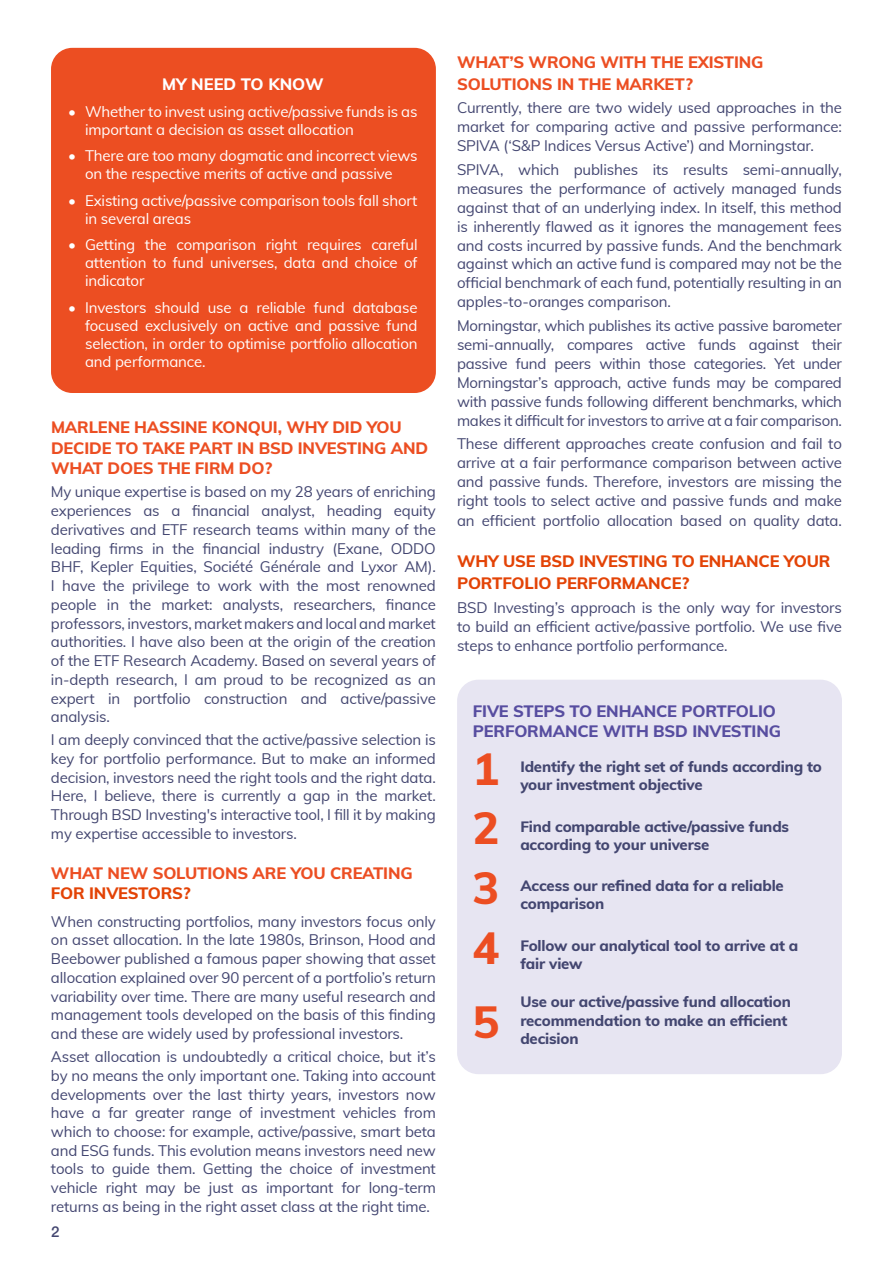
<style>
.page{position:relative;width:893px;height:1263px;background:#fff}
.page>*{position:absolute;margin:0;border:0;box-sizing:border-box;transform-origin:0 0}
.t1{font:800 45px/59.6px "Muli";color:#ec4e22;text-align:justify}
.t2{font:800 16.5px/20.5px "Muli";letter-spacing:-.01em;color:#ec4e22}
.t3{font:800 16.5px/22.5px "Muli";letter-spacing:-.01em;color:#e34306}
.t4{font:800 16.5px/19.8px "Muli";letter-spacing:-.01em;color:#574da0}
.t5{font:800 16.5px "Muli";color:#fff}
.t6{font:15px/18.8px "Muli";letter-spacing:-.01em;color:#434671;text-align:justify}
.t7{font:15px/18px "Muli";letter-spacing:-.01em;color:#fff}
.t8{font:15px/18.8px "Muli";letter-spacing:-.01em;color:#434670;text-align:justify}
.t9{font:800 15px/18px "Muli";letter-spacing:-.01em;color:#434670}
.t10{font:500 15px "Helvetica Neue LT Std";color:#434670}
.s1{color:#434670}
</style>
<div class="page">
<div style="left:51px;top:48px;width:385px;height:345px;background:#ec4e22;border-radius:21px"></div>
<div style="left:457px;top:680px;width:385px;height:394px;background:#e7e5f2;border-radius:21px"></div>
<p class="t5" style="left:162px;top:72px;width:163px">MY NEED TO KNOW</p>
<p class="t7" style="left:85px;top:102px;width:334px;text-indent:-17px">• Whether to invest using active/passive funds is as important a decision as asset allocation</p>
<p class="t7" style="left:68px;top:146px;width:351px;text-align:center">• There are too many dogmatic and incorrect views on the respective merits of active and passive</p>
<p class="t7" style="left:85px;top:191px;width:334px;text-indent:-17px">• Existing active/passive comparison tools fall short in several areas</p>
<p class="t7" style="left:85px;top:235px;width:334px;text-align:justify;text-indent:-17px">• Getting the comparison right requires careful attention to fund universes, data and choice of indicator</p>
<p class="t7" style="left:85px;top:298px;width:334px;text-align:justify;text-indent:-17px">• Investors should use a reliable fund database focused exclusively on active and passive fund selection, in order to optimise portfolio allocation and performance.</p>
<p class="t2" style="left:51px;top:416px;width:379px">MARLENE HASSINE KONQUI, WHY DID YOU<br>DECIDE TO TAKE PART IN BSD INVESTING AND<br>WHAT DOES THE FIRM DO?</p>
<p class="t6" style="left:51px;top:482px;width:386px">My unique expertise is based on my 28 years of enriching experiences as a financial analyst, heading equity derivatives and ETF research teams within many of the leading firms in the financial industry (Exane, ODDO BHF, Kepler Equities, Société Générale and Lyxor AM).<br>I have the privilege to work with the most renowned people in the market: analysts<span class="s1">, researchers, finance professors, investors, market makers and local and market authorities. I have also been at the origin of the creation of the ETF Research Academy. Based on several years of in-depth research, I am proud to be recognized as an expert in portfolio construction and active/passive analysis.</span></p>
<p class="t8" style="left:51px;top:730px;width:386px">I am deeply convinced that the active/passive selection is key for portfolio performance. But to make an informed decision, investors need the right tools and the right data.<br>Here, I believe, there is currently a gap in the market.<br>Through BSD Investing's interactive tool, I fill it by making my expertise accessible to investors.</p>
<p class="t2" style="left:51px;top:862px;width:363px">WHAT NEW SOLUTIONS ARE YOU CREATING</p>
<p class="t3" style="left:51px;top:881px;width:141px">FOR INVESTORS?</p>
<p class="t6" style="left:51px;top:911px;width:386px">When constructing portfolios, many investors focus only on asset allocation. In the late 1980s, Brinson, Hood and Beebower published a famous paper showing that asset allocation explained over 90 percent of a portfolio’s return variability over time. There are many useful research and management tools developed on the basis of this finding and these are widely used by professional investors.</p>
<p class="t6" style="left:51px;top:1046px;width:386px">Asset allocation is undoubtedly a critical choice, but it’s by no means the only important one. Taking into account developments over the last thirty years, investors now have a far greater range of investment vehicles from which to choose: for example, active/passive, smart beta and ESG funds. This evolution means investors need new tools to guide them. Getting the choice of investment vehicle right may be just as important for long-term returns as being in the right asset class at the right time.</p>
<p class="t10" style="left:51px;top:1222px;width:10px">2</p>
<p class="t2" style="left:457px;top:50px;width:308px;line-height:22.5px">WHAT’S WRONG WITH THE EXISTING<br>SOLUTIONS IN THE MARKET?</p>
<p class="t6" style="left:457px;top:98px;width:386px">Currently, there are two widely used approaches in the market for comparing active and passive performance:<br>SPIVA (‘S&amp;P Indices Versus Active’) and Morningstar.</p>
<p class="t6" style="left:457px;top:159px;width:386px">SPIVA, which publishes its results semi-annually, measures the performance of actively managed funds against that of an underlying index. In itself, this method is inherently flawed as it ignores the management fees and costs incurred by passive funds. And the benchmark against which an active fund is compared may not be the official benchmark of each fund, potentially resulting in an apples-to-oranges comparison.</p>
<p class="t6" style="left:457px;top:315px;width:386px">Morningstar, which publishes its active passive barometer semi-annually, compares active funds against their passive fund peers within those categories. Yet under Morningstar’s approach, active funds may be compared with passive funds following different benchmarks, which makes it difficult for investors to arrive at a fair comparison.</p>
<p class="t6" style="left:457px;top:433px;width:386px">These different approaches create confusion and fail to arrive at a fair performance comparison between active and passive funds. Therefore, investors are missing the right tools to select active and passive funds and make</p>
<p class="t6" style="left:457px;top:511px;width:386px">an efficient portfolio allocation based on quality data.</p>
<p class="t3" style="left:457px;top:549px;width:375px">WHY USE BSD INVESTING TO ENHANCE YOUR<br>PORTFOLIO PERFORMANCE?</p>
<p class="t6" style="left:457px;top:597px;width:386px">BSD Investing’s approach is the only way for investors to build an efficient active/passive portfolio. We use five steps to enhance portfolio performance.</p>
<p class="t4" style="left:473px;top:700px;width:310px">FIVE STEPS TO ENHANCE PORTFOLIO<br>PERFORMANCE WITH BSD INVESTING</p>
<h1 class="t1" style="left:472px;top:737px;width:29px">1<br>2<br>3<br>4</h1>
<h1 class="t1" style="left:472px;top:990px;width:28px">5</h1>
<p class="t9" style="left:520px;top:757px;width:303px">Identify the right set of funds according to your investment objective</p>
<p class="t9" style="left:520px;top:817px;width:270px">Find comparable active/passive funds according to your universe</p>
<p class="t9" style="left:520px;top:876px;width:265px">Access our refined data for a reliable comparison</p>
<p class="t9" style="left:520px;top:936px;width:280px">Follow our analytical tool to arrive at a fair view</p>
<p class="t9" style="left:520px;top:992px;width:272px">Use our active/passive fund allocation recommendation to make an efficient decision</p>
</div>
